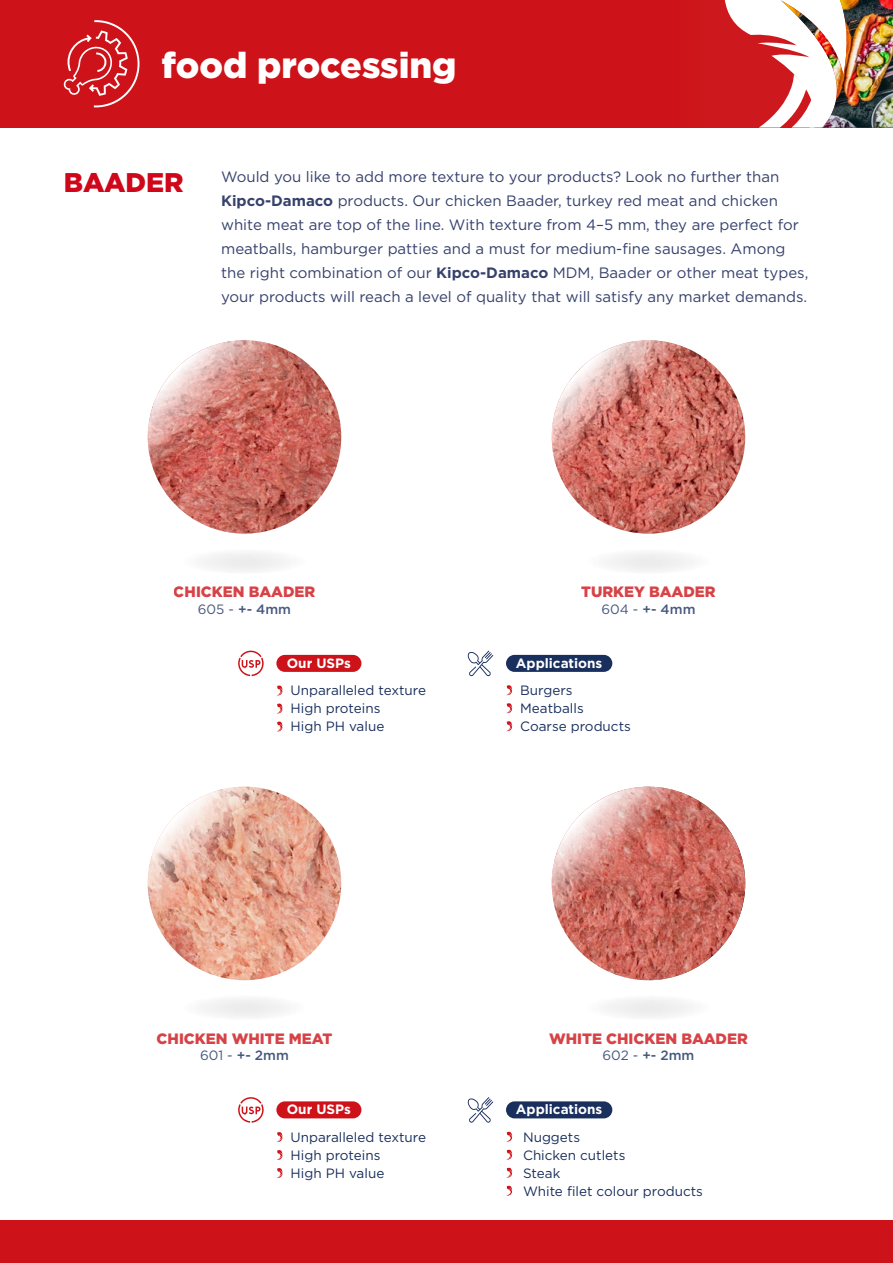
<style>
.page{position:relative;width:893px;height:1263px;background:#fff}
.page>*{position:absolute;margin:0;border:0;box-sizing:border-box;transform-origin:0 0}
.t1{font:900 36px "Gotham";color:#fff}
.t2{font:900 27px "Gotham";color:#d0071b}
.t3{font:15px/24px "Gotham";color:#36416c}
.t4{font:900 15px "Gotham";color:#cd1319}
.t5{font:13.5px/18px "Gotham";color:#192f5d}
.t6{font:700 13.5px "Gotham";color:#fff}
.t7{font:500 13.5px "Gotham";color:#192f5d}
.s1{font-weight:700}
.s2{font-weight:400}
</style>
<div class="page">
<div style="left:638px;top:0;width:255px;height:128px;background:#cd191d"></div>
<svg style="left:725px;top:0;width:56px;height:128px"></svg>
<img style="left:781px;top:0;width:112px;height:128px">
<div style="left:0;top:0;width:668px;height:128px;background:#cd1319"></div>
<div style="left:668px;top:0;width:42px;height:128px;background:#cd1319"></div>
<div style="left:0;top:1220px;width:893px;height:43px;background:#cd1319"></div>
<svg style="left:63px;top:20px;width:77px;height:88px"></svg>
<svg style="left:148px;top:340px;width:193px;height:194px;background:#cb756c"></svg>
<svg style="left:552px;top:340px;width:193px;height:194px;background:#cc776e"></svg>
<div style="left:181px;top:549px;width:127px;height:25px;background:#f5f5f5;border-radius:50%"></div>
<div style="left:585px;top:549px;width:127px;height:25px;background:#f5f5f5;border-radius:50%"></div>
<div style="left:585px;top:995px;width:127px;height:25px;background:#f5f5f5;border-radius:50%"></div>
<div style="left:181px;top:995px;width:127px;height:25px;background:#f5f5f5;border-radius:50%"></div>
<div style="left:276px;top:655px;width:85px;height:17px;background:#cd1319;border-radius:9px"></div>
<div style="left:276px;top:1101px;width:85px;height:17px;background:#cd1319;border-radius:9px"></div>
<svg style="left:277px;top:685px;width:6px;height:10px"></svg>
<svg style="left:277px;top:703px;width:6px;height:10px"></svg>
<svg style="left:277px;top:721px;width:6px;height:10px"></svg>
<svg style="left:276px;top:1132px;width:7px;height:10px"></svg>
<svg style="left:276px;top:1150px;width:7px;height:10px"></svg>
<svg style="left:276px;top:1168px;width:7px;height:10px"></svg>
<svg style="left:238px;top:651px;width:26px;height:25px"></svg>
<svg style="left:238px;top:1097px;width:26px;height:26px"></svg>
<div style="left:506px;top:655px;width:106px;height:17px;background:#192f5d;border-radius:9px"></div>
<div style="left:506px;top:1101px;width:106px;height:17px;background:#192f5d;border-radius:9px"></div>
<svg style="left:506px;top:685px;width:7px;height:10px"></svg>
<svg style="left:506px;top:703px;width:7px;height:10px"></svg>
<svg style="left:506px;top:721px;width:7px;height:10px"></svg>
<svg style="left:506px;top:1131px;width:7px;height:11px"></svg>
<svg style="left:506px;top:1149px;width:7px;height:11px"></svg>
<svg style="left:506px;top:1167px;width:7px;height:11px"></svg>
<svg style="left:506px;top:1185px;width:7px;height:11px"></svg>
<svg style="left:467px;top:651px;width:26px;height:25px"></svg>
<svg style="left:467px;top:1097px;width:26px;height:26px"></svg>
<svg style="left:148px;top:787px;width:193px;height:193px;background:#e4a893"></svg>
<svg style="left:552px;top:787px;width:193px;height:193px;background:#cd756b"></svg>
<h1 class="t1" style="left:162px;top:41px;width:297px">food processing</h1>
<h2 class="t2" style="left:64px;top:164px;width:121px">BAADER</h2>
<p class="t3" style="left:221px;top:164px;width:589px">Would you like to add more texture to your products? Look no further than <span class="s1">Kipco-Damaco</span> products. Our chicken Baader, turkey red meat and chicken white meat are top of the line. With texture from 4–5 mm, they are perfect for meatballs, hamburger patties and a must for medium-fine sausages. Among the right combination of our <span class="s1">Kipco-Damaco</span> MDM, Baader or other meat types, your products will reach a level of quality that will satisfy any market demands.</p>
<p class="t4" style="left:174px;top:582px;width:143px">CHICKEN BAADER</p>
<p class="t7" style="left:198px;top:600px;width:95px"><span class="s2">605 -</span> +- 4mm</p>
<p class="t4" style="left:581px;top:582px;width:136px">TURKEY BAADER</p>
<p class="t7" style="left:601px;top:600px;width:96px"><span class="s2">604 -</span> +- 4mm</p>
<p class="t6" style="left:287px;top:654px;width:66px">Our USPs</p>
<p class="t6" style="left:516px;top:654px;width:88px">Applications</p>
<p class="t5" style="left:291px;top:681px;width:137px">Unparalleled texture<br>High proteins<br>High PH value</p>
<p class="t5" style="left:520px;top:681px;width:112px">Burgers<br>Meatballs<br>Coarse products</p>
<p class="t4" style="left:157px;top:1028px;width:177px">CHICKEN WHITE MEAT</p>
<p class="t7" style="left:200px;top:1047px;width:90px"><span class="s2">601 -</span> +- 2mm</p>
<p class="t4" style="left:549px;top:1028px;width:200px">WHITE CHICKEN BAADER</p>
<p class="t7" style="left:602px;top:1047px;width:93px"><span class="s2">602 -</span> +- 2mm</p>
<p class="t6" style="left:287px;top:1100px;width:66px">Our USPs</p>
<p class="t6" style="left:516px;top:1100px;width:88px">Applications</p>
<p class="t5" style="left:291px;top:1128px;width:137px">Unparalleled texture<br>High proteins<br>High PH value</p>
<p class="t5" style="left:523px;top:1127px;width:181px">Nuggets<br>Chicken cutlets<br>Steak<br>White filet colour products</p>
</div>
